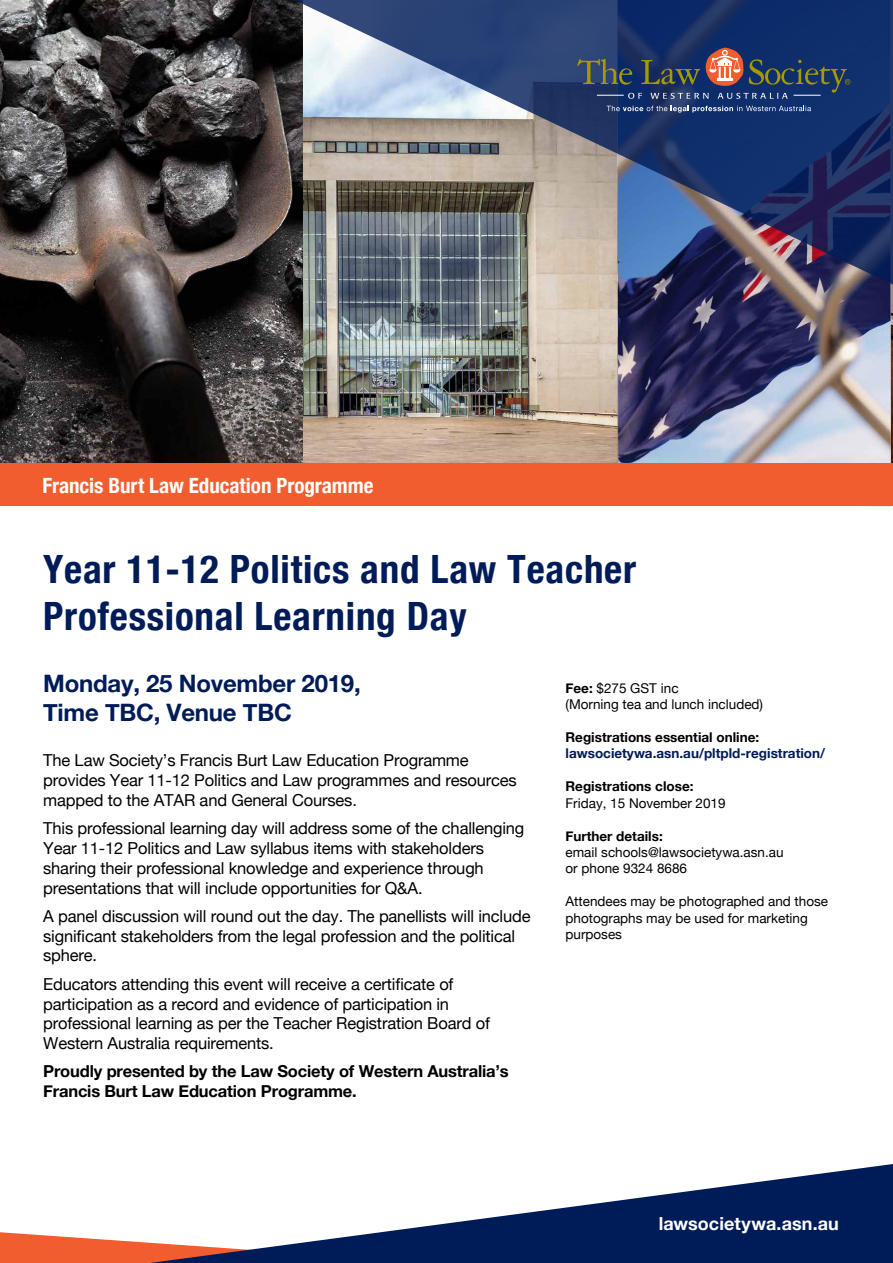
<style>
.page{position:relative;width:893px;height:1263px;background:#fff}
.page>*{position:absolute;margin:0;border:0;box-sizing:border-box;transform-origin:0 0}
.t1{font:700 condensed 39px/46.8px "Helvetica Neue";letter-spacing:.02em;color:#001c58}
.t2{font:700 24px/28.8px "Helvetica Neue";letter-spacing:-.01em;color:#001c58}
.t3{font:700 condensed 21px "Helvetica Neue";color:#fff}
.t4{font:700 18px "Helvetica Neue";letter-spacing:.005em;color:#fff}
.t5{font:16.5px/19.8px "Helvetica Neue";letter-spacing:-.01em;color:#000}
.t6{font:700 16.5px/19.8px "Helvetica Neue";letter-spacing:-.01em;color:#000}
.t7{font:13.5px/16.2px "Helvetica Neue";color:#000}
.t8{font:700 13.5px "Helvetica Neue";color:#000}
.t9{font:700 13.5px "Helvetica Neue";color:#001c58}
.s1{font-weight:700}
</style>
<div class="page">
<img style="left:0;top:0;width:303px;height:463px">
<img style="left:303px;top:293px;width:315px;height:170px">
<img style="left:618px;top:293px;width:273px;height:170px">
<img style="left:268px;top:0;width:625px;height:293px">
<div style="left:0;top:463px;width:893px;height:43px;background:#f15d2f"></div>
<svg style="left:0;top:1232px;width:150px;height:31px"></svg>
<svg style="left:150px;top:1164px;width:743px;height:99px"></svg>
<svg style="left:607px;top:106px;width:204px;height:7px"></svg>
<svg style="left:577px;top:48px;width:273px;height:51px;background:#374462"></svg>
<p class="t3" style="left:43px;top:473px;width:332px">Francis Burt Law Education Programme</p>
<h1 class="t1" style="left:43px;top:545px;width:594px">Year 11-12 Politics and Law Teacher<br>Professional Learning Day</h1>
<h2 class="t2" style="left:43px;top:669px;width:319px">Monday, 25 November 2019,<br>Time TBC, Venue TBC</h2>
<p class="t5" style="left:43px;top:750px;width:475px">The Law Society’s Francis Burt Law Education Programme provides Year 11-12 Politics and Law programmes and resources mapped to the ATAR and General Courses.</p>
<p class="t5" style="left:43px;top:818px;width:483px">This professional learning day will address some of the challenging Year 11-12 Politics and Law syllabus items with stakeholders sharing their professional knowledge and experience through presentations that will include opportunities for Q&amp;A.</p>
<p class="t5" style="left:43px;top:906px;width:489px">A panel discussion will round out the day. The panellists will include significant stakeholders from the legal profession and the political sphere.</p>
<p class="t5" style="left:43px;top:974px;width:448px">Educators attending this event will receive a certificate of participation as a record and evidence of participation in professional learning as per the Teacher Registration Board of Western Australia requirements.</p>
<p class="t6" style="left:43px;top:1061px;width:467px">Proudly presented by the Law Society of Western Australia’s<br>Francis Burt Law Education Programme.</p>
<p class="t7" style="left:565px;top:679px;width:199px"><span class="s1">Fee:</span> $275 GST inc<br>(Morning tea and lunch included)</p>
<p class="t8" style="left:565px;top:729px;width:195px">Registrations essential online:</p>
<p class="t9" style="left:565px;top:745px;width:261px">lawsocietywa.asn.au/pltpld-registration/</p>
<p class="t8" style="left:565px;top:778px;width:129px">Registrations close:</p>
<p class="t7" style="left:565px;top:794px;width:162px">Friday, 15 November 2019</p>
<p class="t8" style="left:565px;top:827px;width:99px">Further details:</p>
<p class="t7" style="left:565px;top:844px;width:220px">email schools@lawsocietywa.asn.au or phone 9324 8686</p>
<p class="t7" style="left:565px;top:893px;width:264px">Attendees may be photographed and those photographs may be used for marketing purposes</p>
<p class="t4" style="left:659px;top:1213px;width:182px">lawsocietywa.asn.au</p>
</div>
